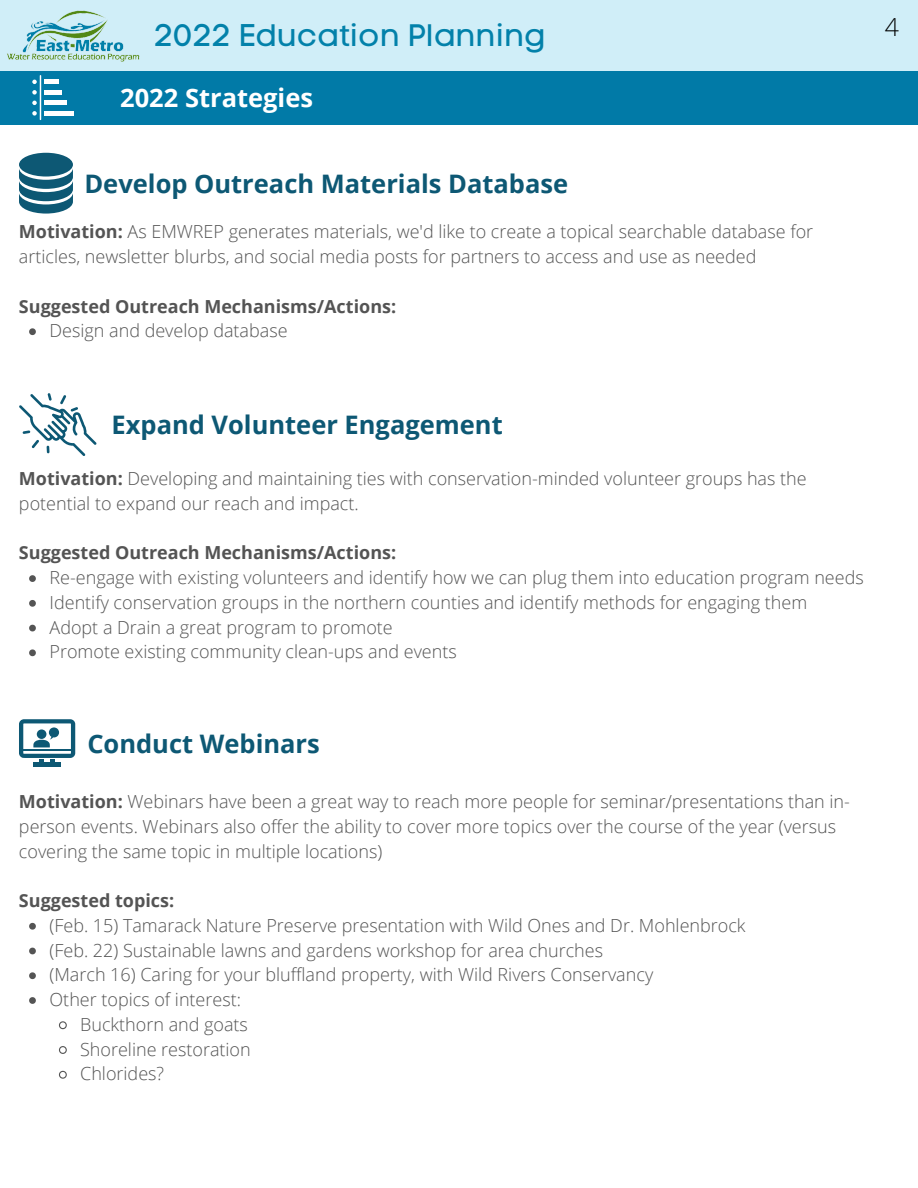
<style>
.page{position:relative;width:918px;height:1188px;background:#fff}
.page>*{position:absolute;margin:0;border:0;box-sizing:border-box;transform-origin:0 0}
.t1{font:31.05px "Code Pro Normal LC";color:#0281aa}
.t2{font:700 25.5px "Open Sans";color:#0d5874}
.t3{font:700 25.5px "Open Sans";color:#fff}
.t4{font:300 24.9px "Open Sans";color:#000}
.t5{font:300 18px/24.8px "Open Sans";color:#545454}
.t6{font:700 18px "Open Sans";color:#545454}
.s1{font-weight:700}
</style>
<div class="page">
<div style="left:0;top:0;width:918px;height:71px;background:#d0eef8"></div>
<img style="left:7px;top:10px;width:133px;height:52px">
<div style="left:0;top:71px;width:918px;height:54px;background:#017aa7"></div>
<div style="left:44px;top:111px;width:30px;height:5px;background:#fff"></div>
<div style="left:44px;top:90px;width:18px;height:5px;background:#fff"></div>
<svg style="left:32px;top:80px;width:5px;height:4px"></svg>
<hr style="left:44px;top:80px;width:15px;height:4px;background:#fff">
<svg style="left:32px;top:90px;width:5px;height:5px"></svg>
<hr style="left:44px;top:101px;width:22px;height:4px;background:#fff">
<svg style="left:32px;top:101px;width:5px;height:4px"></svg>
<svg style="left:32px;top:111px;width:5px;height:5px"></svg>
<hr style="left:40px;top:75px;width:1px;height:45px;background:#fff">
<div style="left:19px;top:153px;width:54px;height:24px;background:#0d5874;border-radius:50%"></div>
<svg style="left:19px;top:168px;width:54px;height:46px"></svg>
<svg style="left:19px;top:393px;width:78px;height:63px"></svg>
<svg style="left:29px;top:328px;width:7px;height:7px"></svg>
<svg style="left:29px;top:575px;width:7px;height:7px"></svg>
<svg style="left:29px;top:600px;width:7px;height:7px"></svg>
<svg style="left:29px;top:625px;width:7px;height:6px"></svg>
<svg style="left:29px;top:649px;width:7px;height:7px"></svg>
<svg style="left:19px;top:719px;width:56px;height:43px"></svg>
<hr style="left:33px;top:762px;width:28px;height:4px;background:#0d5874">
<hr style="left:23px;top:749px;width:50px;height:1px;background:#0d5874">
<svg style="left:29px;top:923px;width:7px;height:7px"></svg>
<svg style="left:29px;top:948px;width:7px;height:6px"></svg>
<svg style="left:29px;top:972px;width:7px;height:7px"></svg>
<svg style="left:29px;top:997px;width:7px;height:7px"></svg>
<svg style="left:59px;top:1021px;width:8px;height:9px"></svg>
<svg style="left:59px;top:1046px;width:8px;height:8px"></svg>
<svg style="left:59px;top:1070px;width:8px;height:9px"></svg>
<p class="t1" style="left:154px;top:17px;width:393px">2022 Education Planning</p>
<p class="t4" style="left:885px;top:9px;width:16px">4</p>
<p class="t3" style="left:120px;top:80px;width:194px">2022 Strategies</p>
<p class="t2" style="left:84px;top:166px;width:485px">Develop Outreach Materials Database</p>
<p class="t5" style="left:19px;top:219px;width:796px"><span class="s1">Motivation:</span> As EMWREP generates materials, we'd like to create a topical searchable database for articles, newsletter blurbs, and social media posts for partners to access and use as needed</p>
<p class="t6" style="left:19px;top:293px;width:379px">Suggested Outreach Mechanisms/Actions:</p>
<p class="t5" style="left:50px;top:318px;width:240px">Design and develop database</p>
<p class="t2" style="left:112px;top:407px;width:393px">Expand Volunteer Engagement</p>
<p class="t5" style="left:19px;top:466px;width:789px"><span class="s1">Motivation:</span> Developing and maintaining ties with conservation-minded volunteer groups has the potential to expand our reach and impact.</p>
<p class="t6" style="left:19px;top:540px;width:379px">Suggested Outreach Mechanisms/Actions:</p>
<p class="t5" style="left:50px;top:565px;width:816px">Re-engage with existing volunteers and identify how we can plug them into education program needs</p>
<p class="t5" style="left:50px;top:590px;width:759px">Identify conservation groups in the northern counties and identify methods for engaging them</p>
<p class="t5" style="left:50px;top:614px;width:345px">Adopt a Drain a great program to promote</p>
<p class="t5" style="left:50px;top:639px;width:409px">Promote existing community clean-ups and events</p>
<p class="t2" style="left:87px;top:725px;width:234px">Conduct Webinars</p>
<p class="t5" style="left:19px;top:789px;width:832px"><span class="s1">Motivation:</span> Webinars have been a great way to reach more people for seminar/presentations than in&shy;person events. Webinars also offer the ability to cover more topics over the course of the year (versus covering the same topic in multiple locations)</p>
<p class="t6" style="left:19px;top:888px;width:157px">Suggested topics:</p>
<p class="t5" style="left:50px;top:913px;width:698px">(Feb. 15) Tamarack Nature Preserve presentation with Wild Ones and Dr. Mohlenbrock</p>
<p class="t5" style="left:50px;top:937px;width:555px">(Feb. 22) Sustainable lawns and gardens workshop for area churches</p>
<p class="t5" style="left:50px;top:962px;width:605px">(March 16) Caring for your bluffland property, with Wild Rivers Conservancy</p>
<p class="t5" style="left:50px;top:987px;width:193px">Other topics of interest:</p>
<p class="t5" style="left:80px;top:1012px;width:169px">Buckthorn and goats</p>
<p class="t5" style="left:80px;top:1036px;width:172px">Shoreline restoration</p>
<p class="t5" style="left:80px;top:1061px;width:85px">Chlorides?</p>
</div>
